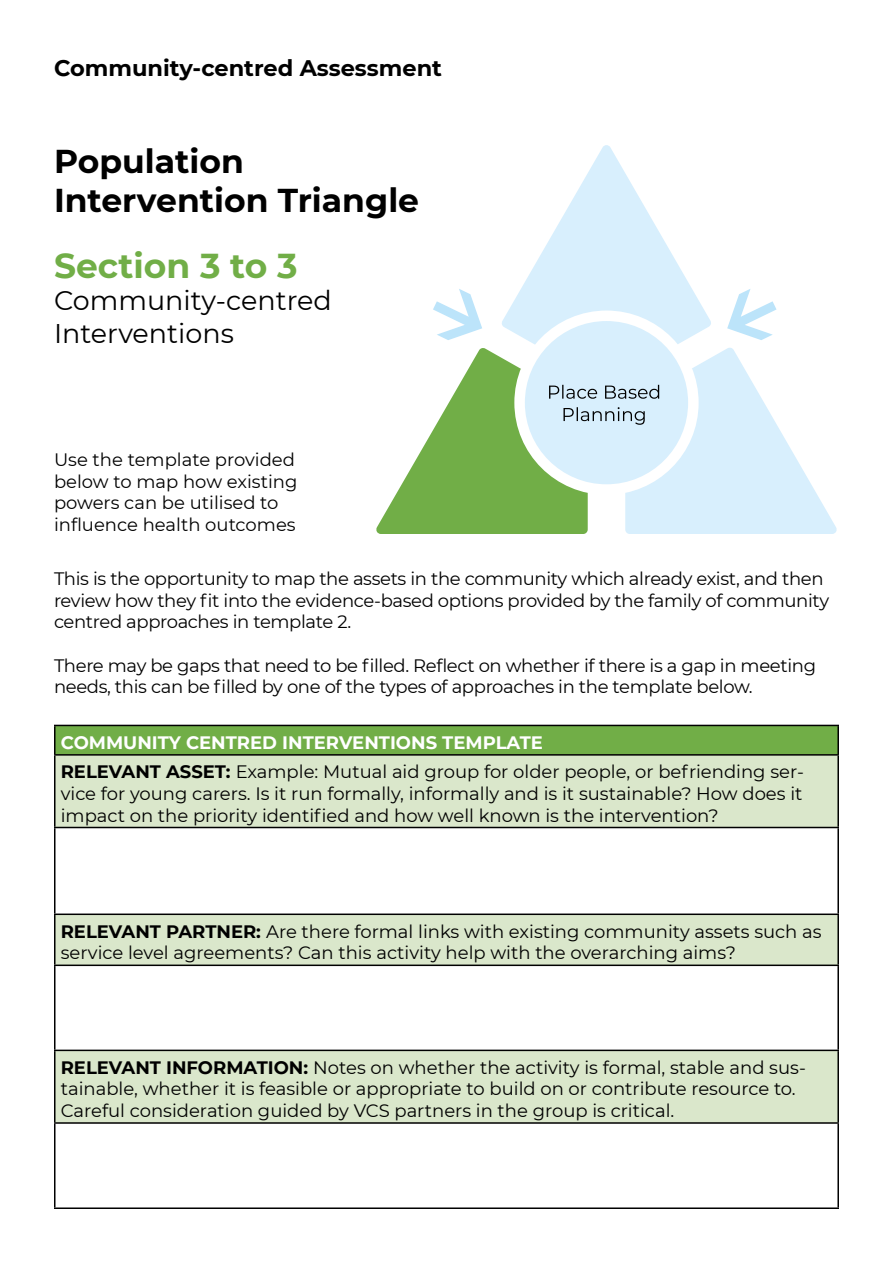
<style>
.page{position:relative;width:893px;height:1263px;background:#fff}
.page>*{position:absolute;margin:0;border:0;box-sizing:border-box;transform-origin:0 0}
.t1{font:700 34.5px "Montserrat";color:#71ae47}
.t2{font:700 33px "Montserrat";color:#000}
.t3{font:27px/32.4px "Montserrat";color:#000}
.t4{font:700 22.5px "Montserrat";color:#000}
.t5{font:18px/21.6px "Montserrat";letter-spacing:-.01em;color:#000}
.t6{font:700 18px "Montserrat";color:#fff}
.s1{font-weight:700}
</style>
<div class="page">
<div style="left:55px;top:725px;width:783px;height:30px;background:#71ae47"></div>
<svg style="left:56px;top:756px;width:781px;height:366px;fill:#dae7cb"></svg>
<hr style="left:54px;top:725px;width:785px;height:1px;background:#000">
<hr style="left:54px;top:726px;width:2px;height:28px;background:#000">
<hr style="left:837px;top:726px;width:2px;height:28px;background:#000">
<hr style="left:54px;top:754px;width:785px;height:2px;background:#000">
<hr style="left:54px;top:756px;width:2px;height:71px;background:#000">
<hr style="left:837px;top:756px;width:2px;height:71px;background:#000">
<hr style="left:54px;top:827px;width:785px;height:1px;background:#000">
<hr style="left:54px;top:828px;width:2px;height:85px;background:#000">
<hr style="left:837px;top:828px;width:2px;height:85px;background:#000">
<hr style="left:54px;top:913px;width:785px;height:2px;background:#000">
<hr style="left:54px;top:915px;width:2px;height:49px;background:#000">
<hr style="left:837px;top:915px;width:2px;height:49px;background:#000">
<hr style="left:54px;top:964px;width:785px;height:2px;background:#000">
<hr style="left:54px;top:966px;width:2px;height:83px;background:#000">
<hr style="left:837px;top:966px;width:2px;height:83px;background:#000">
<hr style="left:54px;top:1049px;width:785px;height:2px;background:#000">
<hr style="left:54px;top:1051px;width:2px;height:71px;background:#000">
<hr style="left:837px;top:1051px;width:2px;height:71px;background:#000">
<hr style="left:54px;top:1122px;width:785px;height:2px;background:#000">
<hr style="left:54px;top:1124px;width:2px;height:83px;background:#000">
<hr style="left:837px;top:1124px;width:2px;height:83px;background:#000">
<hr style="left:54px;top:1207px;width:785px;height:2px;background:#000">
<svg style="left:502px;top:145px;width:209px;height:200px"></svg>
<svg style="left:520px;top:316px;width:173px;height:173px;fill:#d8effd"></svg>
<svg style="left:727px;top:289px;width:49px;height:51px"></svg>
<svg style="left:433px;top:289px;width:49px;height:51px"></svg>
<svg style="left:376px;top:347px;width:461px;height:187px"></svg>
<p class="t4" style="left:54px;top:52px;width:390px">Community-centred Assessment</p>
<h2 class="t2" style="left:54px;top:137px;width:191px">Population</h2>
<h2 class="t2" style="left:54px;top:177px;width:367px">Intervention Triangle</h2>
<p class="t1" style="left:54px;top:241px;width:245px">Section 3 to 3</p>
<p class="t3" style="left:54px;top:284px;width:279px">Community-centred<br>Interventions</p>
<p class="t5" style="left:54px;top:448px;width:245px">Use the template provided below to map how existing powers can be utilised to influence health outcomes</p>
<p class="t5" style="left:54px;top:567px;width:777px">This is the opportunity to map the assets in the community which already exist, and then review how they fit into the evidence-based options provided by the family of community centred approaches in template 2.</p>
<p class="t5" style="left:54px;top:654px;width:763px">There may be gaps that need to be filled. Reflect on whether if there is a gap in meeting needs, this can be filled by one of the types of approaches in the template below.</p>
<p class="t6" style="left:61px;top:729px;width:484px">COMMUNITY CENTRED INTERVENTIONS TEMPLATE</p>
<p class="t5" style="left:61px;top:760px;width:745px;text-align:justify"><span class="s1">RELEVANT ASSET:</span> Example: Mutual aid group for older people, or befriending ser&shy;vice for young carers. Is it run formally, informally and is it sustainable? How does it impact on the priority identified and how well known is the intervention?</p>
<p class="t5" style="left:61px;top:920px;width:762px"><span class="s1">RELEVANT PARTNER:</span> Are there formal links with existing community assets such as service level agreements? Can this activity help with the overarching aims?</p>
<p class="t5" style="left:61px;top:1056px;width:747px"><span class="s1">RELEVANT INFORMATION:</span> Notes on whether the activity is formal, stable and sus&shy;tainable, whether it is feasible or appropriate to build on or contribute resource to.<br>Careful consideration guided by VCS partners in the group is critical.</p>
</div>
